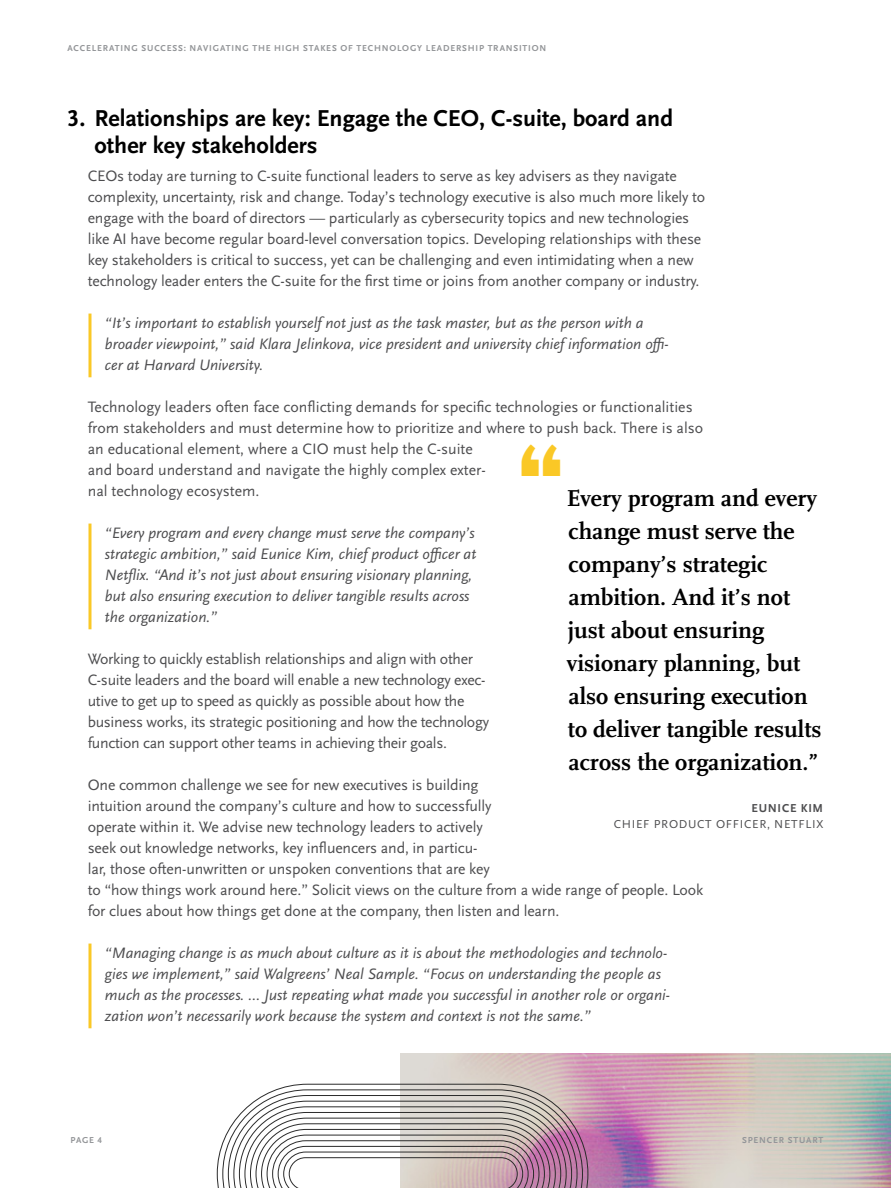
<style>
.page{position:relative;width:891px;height:1188px;background:#fff}
.page>*{position:absolute;margin:0;border:0;box-sizing:border-box;transform-origin:0 0}
.t1{font:45px "SSI Icon Font";color:#fac826}
.t2{font:700 24px/33px "Scala Pro";color:#000}
.t3{font:700 24px/27px "Scala Sans Pro";color:#000}
.t4{font:15.75px/21px "Scala Sans Pro";letter-spacing:-.01em;color:#4d4d4f}
.t5{font:italic 15.75px/21px "Scala Sans Pro";color:#4d4d4f}
.t6{font:12px "Scala Sans Pro";letter-spacing:.06em;color:#4d4d4f}
.t7{font:700 12px "Scala Sans Pro";color:#4d4d4f}
.t8{font:700 9px "Scala Sans Pro";letter-spacing:.09em;color:#939598}
</style>
<div class="page">
<svg style="left:88px;top:314px;width:4px;height:63px"></svg>
<svg style="left:88px;top:524px;width:4px;height:105px"></svg>
<svg style="left:88px;top:944px;width:4px;height:84px"></svg>
<img style="left:401px;top:1053px;width:490px;height:135px">
<svg style="left:217px;top:1083px;width:372px;height:105px"></svg>
<p class="t8" style="left:68px;top:43px;width:26px">ACCELERA</p>
<p class="t8" style="left:115px;top:43px;width:17px">TING</p>
<p class="t8" style="left:141px;top:43px;width:32px">SUCCESS</p>
<p class="t8" style="left:184px;top:43px;width:59px">: NAVIGATING</p>
<p class="t8" style="left:252px;top:43px;width:69px">THE H IGH STAKES</p>
<p class="t8" style="left:340px;top:43px;width:117px">OF TECHNOLOGY LEADERS</p>
<p class="t8" style="left:468px;top:43px;width:27px">HIP TRANS</p>
<p class="t8" style="left:519px;top:43px;width:27px">ITION</p>
<h2 class="t3" style="left:94px;top:104px;width:580px;text-indent:-27px">3. RELATIONSHIPS ARE KEY: ENGAGE THE CEO, C-SUITE, BOARD AND<br>OTHER KEY STAKEHOLDERS</h2>
<p class="t4" style="left:88px;top:165px;width:619px">CEOs today are turning to C-suite functional leaders to serve as key advisers as they navigate complexity, uncertainty, risk and change. Today’s technology executive is also much more likely to engage with the board of directors — particularly as cybersecurity topics and new technologies like AI have become regular board-level conversation topics. Developing relationships with these key stakeholders is critical to success, yet can be challenging and even intimidating when a new technology leader enters the C-suite for the first time or joins from another company or industry.</p>
<p class="t5" style="left:105px;top:312px;width:565px">“It’s important to establish yourself not just as the task master, but as the person with a broader viewpoint,” said Klara Jelinkova, vice president and university chief information offi&shy;cer at Harvard University.</p>
<p class="t4" style="left:88px;top:396px;width:617px">Technology leaders often face conflicting demands for specific technologies or functionalities from stakeholders and must determine how to prioritize and where to push back. There is also an educational element, where a CIO must help the C-suite<br>and board understand and navigate the highly complex exter-<br>nal technology ecosystem.</p>
<p class="t5" style="left:105px;top:522px;width:373px">“Every program and every change must serve the company’s strategic ambition,” said Eunice Kim, chief product officer at Netflix. “And it’s not just about ensuring visionary planning, but also ensuring execution to deliver tangible results across the organization.”</p>
<p class="t4" style="left:88px;top:648px;width:403px">Working to quickly establish relationships and align with other C-suite leaders and the board will enable a new technology exec&shy;utive to get up to speed as quickly as possible about how the business works, its strategic positioning and how the technology function can support other teams in achieving their goals.</p>
<p class="t4" style="left:88px;top:774px;width:617px">One common challenge we see for new executives is building<br>intuition around the company’s culture and how to successfully<br>operate within it. We advise new technology leaders to actively<br>seek out knowledge networks, key influencers and, in particu-<br>lar, those often-unwritten or unspoken conventions that are key<br>to “how things work around here.” Solicit views on the culture from a wide range of people. Look for clues about how things get done at the company, then listen and learn.</p>
<p class="t5" style="left:105px;top:942px;width:567px">“Managing change is as much about culture as it is about the methodologies and technolo&shy;gies we implement,” said Walgreens’ Neal Sample. “Focus on understanding the people as much as the processes. ... Just repeating what made you successful in another role or organi&shy;zation won’t necessarily work because the system and context is not the same.”</p>
<h1 class="t1" style="left:519px;top:434px;width:44px">•</h1>
<h2 class="t2" style="left:567px;top:481px;width:256px">Every program and every change must serve the company’s strategic ambition. And it’s not just about ensuring visionary planning, but also ensuring execution to deliver tangible results across the organization.”</h2>
<p class="t7" style="left:752px;top:801px;width:73px">EUNICE KIM</p>
<p class="t6" style="left:614px;top:817px;width:211px">CHIEF PRODUCT OFFICER, NETFLIX</p>
<p class="t8" style="left:70px;top:1135px;width:33px">PAGE 4</p>
<p class="t8" style="left:742px;top:1135px;width:83px">SPENCER STUART</p>
</div>
